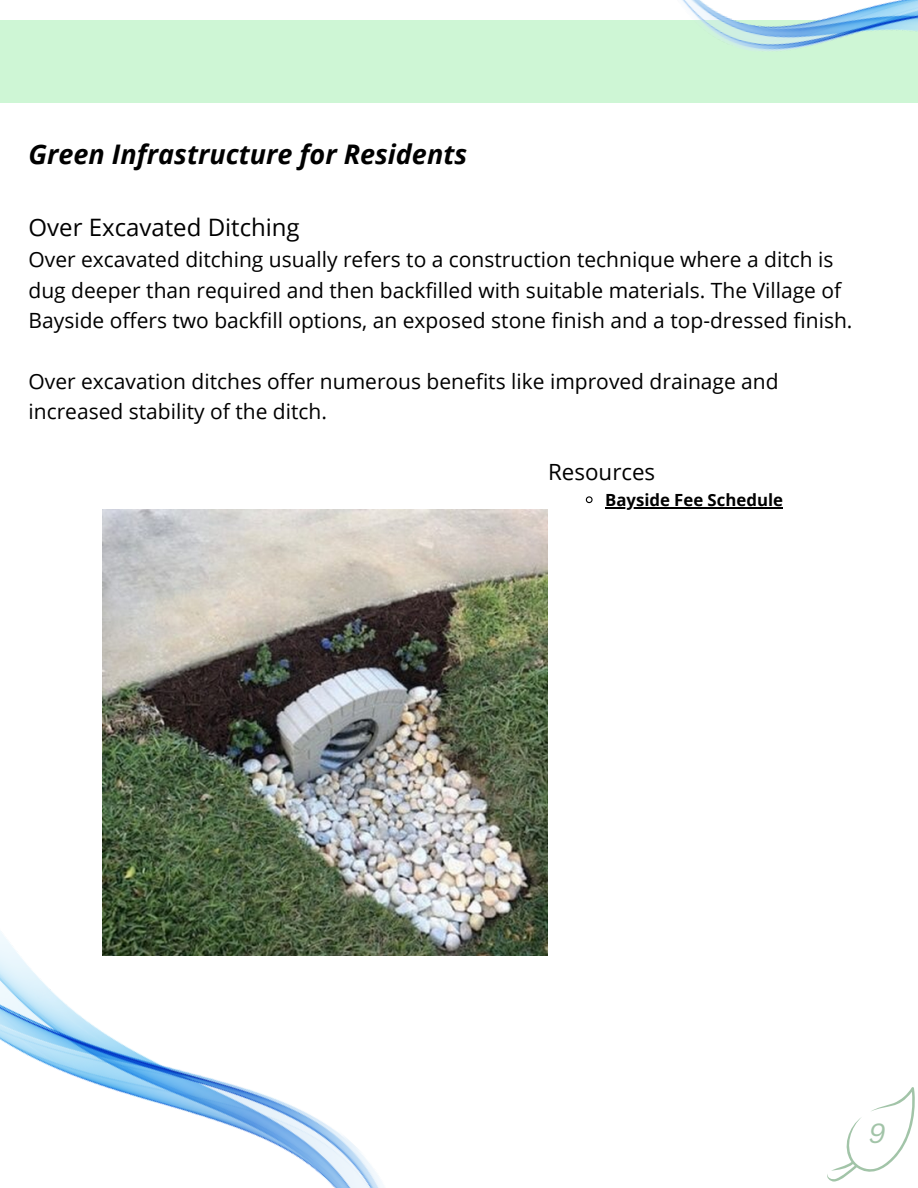
<style>
.page{position:relative;width:918px;height:1188px;background:#fff}
.page>*{position:absolute;margin:0;border:0;box-sizing:border-box;transform-origin:0 0}
.t1{font:italic 700 27px "Open Sans";color:#000}
.t2{font:italic 27px "Canva Sans";color:#a2c4a8}
.t3{font:24px "Open Sans";color:#000}
.t4{font:22.35px "Open Sans";color:#000}
.t5{font:21px/30.3px "Open Sans";color:#000}
.t6{font:700 16.8px "Open Sans";color:#000}
</style>
<div class="page">
<div style="left:0;top:21px;width:918px;height:82px;background:#cef6d5"></div>
<svg style="left:827px;top:1087px;width:88px;height:95px"></svg>
<img style="left:629px;top:0;width:289px;height:51px">
<img style="left:0;top:931px;width:503px;height:257px">
<img style="left:102px;top:510px;width:446px;height:445px">
<svg style="left:585px;top:496px;width:8px;height:8px"></svg>
<hr style="left:605px;top:507px;width:178px;height:1px;background:#000">
<p class="t1" style="left:29px;top:135px;width:440px">Green Infrastructure for Residents</p>
<p class="t3" style="left:29px;top:210px;width:273px">Over Excavated Ditching</p>
<p class="t5" style="left:29px;top:244px;width:825px">Over excavated ditching usually refers to a construction technique where a ditch is dug deeper than required and then backfilled with suitable materials. The Village of<br>Bayside offers two backfill options, an exposed stone finish and a top-dressed finish.</p>
<p class="t5" style="left:29px;top:365px;width:752px">Over excavation ditches offer numerous benefits like improved drainage and increased stability of the ditch.</p>
<p class="t4" style="left:548px;top:456px;width:109px">Resources</p>
<p class="t6" style="left:605px;top:488px;width:179px">Bayside Fee Schedule</p>
<p class="t2" style="left:868px;top:1114px;width:19px">9</p>
</div>
